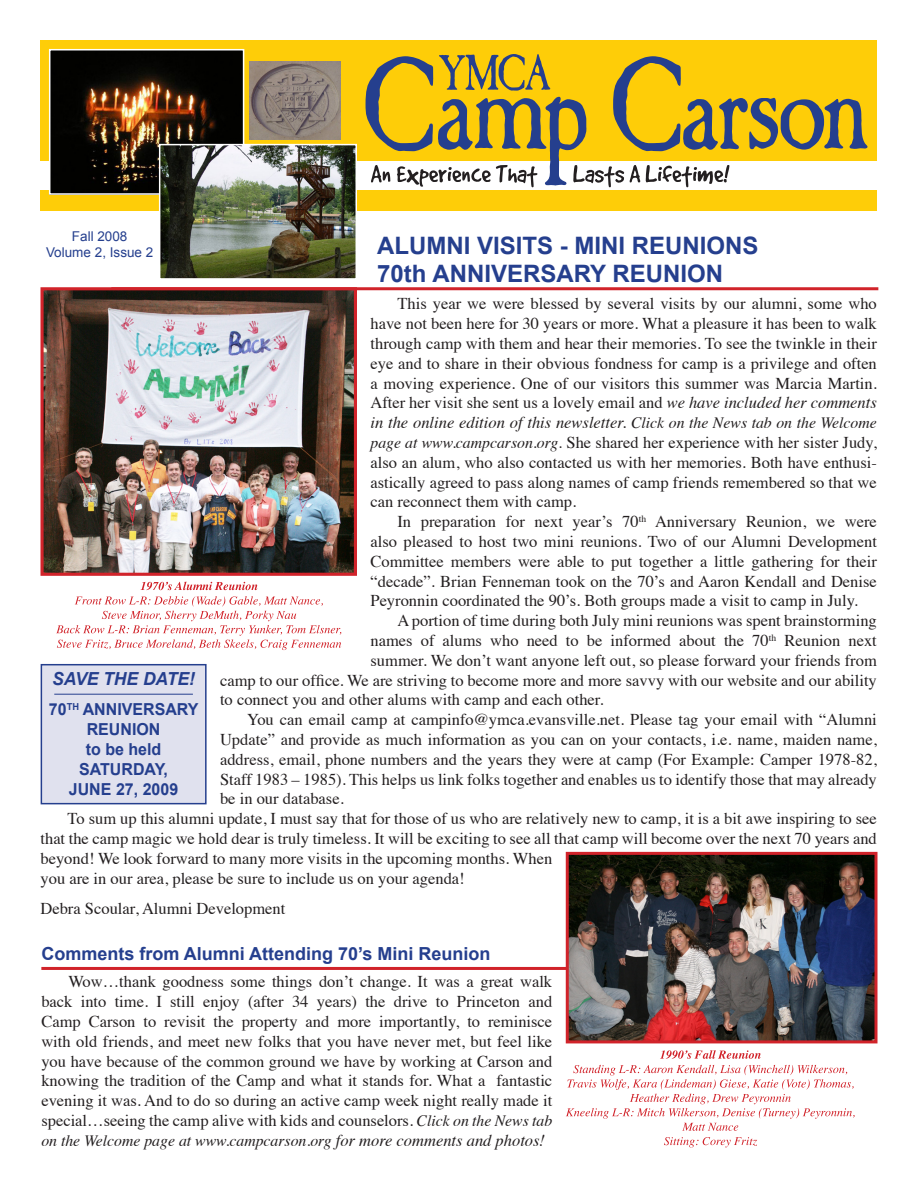
<style>
.page{position:relative;width:918px;height:1188px;background:#fff}
.page>*{position:absolute;margin:0;border:0;box-sizing:border-box;transform-origin:0 0}
.t1{font:700 24px "Arial";color:#253f8e}
.t2{font:700 18px "Arial";color:#253f8e}
.t3{font:italic 700 18px "Arial";color:#253f8e}
.t4{font:16.5px/19.8px "Times";color:#231f20;text-align:justify}
.t5{font:700 16.5px "Arial";color:#253f8e}
.t6{font:italic 15.75px "Times";color:#231f20}
.t7{font:13.5px "Arial";color:#253f8e}
.s1{font-style:italic}
.s2{font-style:italic;font-size:15.75px}
.s3{font-size:16.5px}
</style>
<div class="page">
<div style="left:40px;top:40px;width:838px;height:121px;background:#fecd08"></div>
<div style="left:40px;top:190px;width:838px;height:21px;background:#fecd08"></div>
<img style="left:52px;top:52px;width:189px;height:140px">
<div style="left:49px;top:49px;width:195px;height:146px;border:2px solid #fff"></div>
<img style="left:162px;top:147px;width:192px;height:130px">
<div style="left:159px;top:144px;width:198px;height:136px;border:2px solid #fff"></div>
<svg style="left:366px;top:54px;width:501px;height:133px"></svg>
<hr style="left:111px;top:287px;width:767px;height:3px;background:#d1232a">
<hr style="left:41px;top:967px;width:781px;height:3px;background:#d1232a">
<img style="left:44px;top:291px;width:309px;height:281px">
<div style="left:40px;top:287px;width:317px;height:289px;border:3px solid #d1232a"></div>
<div style="left:41px;top:665px;width:165px;height:139px;background:#e0e1ee"></div>
<div style="left:41px;top:664px;width:166px;height:140px;border:2px solid #253f8e"></div>
<hr style="left:54px;top:694px;width:139px;height:1px;background:#253f8e">
<img style="left:249px;top:61px;width:92px;height:78px">
<svg style="left:56px;top:596px;width:285px;height:54px"></svg>
<svg style="left:140px;top:582px;width:117px;height:8px"></svg>
<svg style="left:664px;top:1137px;width:93px;height:11px"></svg>
<svg style="left:566px;top:1065px;width:289px;height:66px"></svg>
<svg style="left:660px;top:1050px;width:101px;height:9px"></svg>
<img style="left:570px;top:856px;width:304px;height:183px">
<div style="left:566px;top:852px;width:312px;height:191px;border:3px solid #d1232a"></div>
<p class="t7" style="left:72px;top:228px;width:57px">Fall 2008</p>
<p class="t7" style="left:46px;top:244px;width:109px">Volume 2, Issue 2</p>
<p class="t1" style="left:377px;top:229px;width:383px">ALUMNI VISITS - MINI REUNIONS</p>
<p class="t1" style="left:377px;top:258px;width:347px">70th ANNIVERSARY REUNION</p>
<p class="t4" style="left:370px;top:293px;width:508px;text-indent:27px">This year we were blessed by several visits by our alumni, some who have not been here for 30 years or more. What a pleasure it has been to walk through camp with them and hear their memories. To see the twinkle in their eye and to share in their obvious fondness for camp is a privilege and often a moving experience. One of our visitors this summer was Marcia Martin.<br>After her visit she sent us a lovely email and <span class="s1">we have included her comments in the online edition of this newsletter.</span> <span class="s2">Click on the News tab on the Welcome page at www.campcarson.org.</span> She shared her experience with her sister Judy, also an alum, who also contacted us with her memories. Both have enthusi&shy;astically agreed to pass along names of camp friends remembered so that we can reconnect them with camp.</p>
<p class="t4" style="left:370px;top:510px;width:508px;text-indent:27px">In preparation for next year’s 70<sup>th</sup> Anniversary Reunion, we were also pleased to host two mini reunions. Two of our Alumni Development Committee members were able to put together a little gathering for their “decade”. Brian Fenneman took on the 70’s and Aaron Kendall and Denise Peyronnin coordinated the 90’s. Both groups made a visit to camp in July.</p>
<p class="t4" style="left:397px;top:609px;width:481px">A portion of time during both July mini reunions was spent brainstorming</p>
<p class="t4" style="left:370px;top:629px;width:508px">names of alums who need to be informed about the 70<sup>th</sup> Reunion next</p>
<p class="t4" style="left:370px;top:649px;width:508px">summer. We don’t want anyone left out, so please forward your friends from</p>
<p class="t4" style="left:220px;top:669px;width:658px">camp to our office. We are striving to become more and more savvy with our website and our ability</p>
<p class="t4" style="left:220px;top:689px;width:385px">to connect you and other alums with camp and each other.</p>
<p class="t4" style="left:220px;top:708px;width:658px;text-indent:27px">You can email camp at campinfo@ymca.evansville.net. Please tag your email with “Alumni Update” and provide as much information as you can on your contacts, i.e. name, maiden name, address, email, phone numbers and the years they were at camp (For Example: Camper 1978-82, Staff 1983 – 1985). This helps us link folks together and enables us to identify those that may already be in our database.</p>
<p class="t4" style="left:40px;top:807px;width:838px;text-align:left;text-indent:27px">To sum up this alumni update, I must say that for those of us who are relatively new to camp, it is a bit awe inspiring to see that the camp magic we hold dear is truly timeless. It will be exciting to see all that camp will become over the next 70 years and beyond! We look forward to many more visits in the upcoming months. When<br>you are in our area, please be sure to include us on your agenda!</p>
<p class="t4" style="left:40px;top:897px;width:246px">Debra Scoular, Alumni Development</p>
<p class="t2" style="left:41px;top:942px;width:451px">Comments from Alumni Attending 70’s Mini Reunion</p>
<p class="t4" style="left:41px;top:971px;width:512px;text-indent:27px">Wow…thank goodness some things don’t change. It was a great walk back into time. I still enjoy (after 34 years) the drive to Princeton and Camp Carson to revisit the property and more importantly, to reminisce with old friends, and meet new folks that you have never met, but feel like you have because of the common ground we have by working at Carson and knowing the tradition of the Camp and what it stands for. What a fantastic evening it was. And to do so during an active camp week night really made it special…seeing the camp alive with kids and counselors. <span class="s2">Click on the News tab</span></p>
<p class="t6" style="left:41px;top:1127px;width:505px">on the Welcome page at www.campcarson.org <span class="s3">for more comments and photos!</span></p>
<p class="t3" style="left:52px;top:667px;width:144px">SAVE THE DATE!</p>
<p class="t5" style="left:49px;top:699px;width:151px">70<sup>TH</sup> ANNIVERSARY</p>
<p class="t5" style="left:87px;top:718px;width:75px">REUNION</p>
<p class="t5" style="left:86px;top:738px;width:77px">to be held</p>
<p class="t5" style="left:79px;top:758px;width:90px">SATURDAY,</p>
<p class="t5" style="left:69px;top:778px;width:111px">JUNE 27, 2009</p>
</div>
